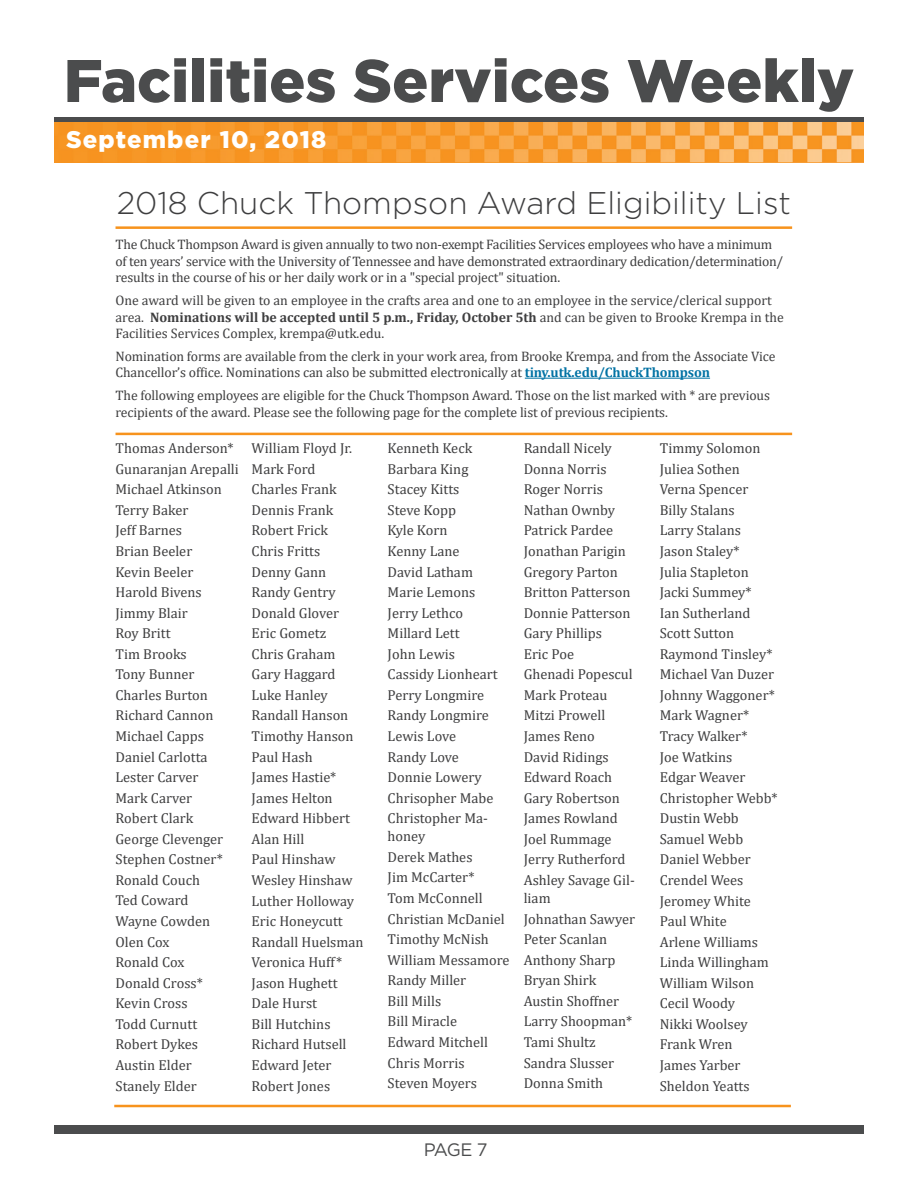
<style>
.page{position:relative;width:918px;height:1188px;background:#fff}
.page>*{position:absolute;margin:0;border:0;box-sizing:border-box;transform-origin:0 0}
.t1{font:900 60px "Gotham";color:#4b4c4d}
.t2{font:300 31.35px "Gotham";color:#3e3e3f}
.t3{font:900 24px "Gotham";letter-spacing:.05em;color:#fff}
.t4{font:18px "Gotham";color:#4b4c4d}
.t5{font:14.4px/20.5px "Cambria";color:#3e3e3f}
.t6{font:13.8px/16.5px "Cambria";letter-spacing:-.01em;color:#3e3e3f}
.s1{font-weight:700}
.s2{font-weight:700;color:#0072a4}
</style>
<div class="page">
<div style="left:54px;top:1125px;width:810px;height:9px;background:#4b4c4d"></div>
<div style="left:54px;top:117px;width:810px;height:6px;background:#4b4c4d"></div>
<img style="left:54px;top:122px;width:810px;height:40px">
<hr style="left:525px;top:378px;width:185px;height:1px;background:#0072a4">
<hr style="left:116px;top:433px;width:676px;height:2px;background:#f7931d">
<hr style="left:116px;top:226px;width:676px;height:3px;background:#f7931d">
<hr style="left:114px;top:1105px;width:677px;height:2px;background:#f7931d">
<h1 class="t1" style="left:64px;top:39px;width:792px">Facilities Services Weekly</h1>
<h3 class="t3" style="left:66px;top:123px;width:262px">September 10, 2018</h3>
<h2 class="t2" style="left:117px;top:183px;width:676px">2018 Chuck Thompson Award Eligibility List</h2>
<p class="t6" style="left:116px;top:236px;width:669px">The Chuck Thompson Award is given annually to two non-exempt Facilities Services employees who have a minimum of ten years’ service with the University of Tennessee and have demonstrated extraordinary dedication/determination/ results in the course of his or her daily work or in a "special project" situation.</p>
<p class="t6" style="left:116px;top:292px;width:670px">One award will be given to an employee in the crafts area and one to an employee in the service/clerical support area. <span class="s1">Nominations will be accepted until 5 p.m., Friday, October 5th</span> and can be given to Brooke Krempa in the<br>Facilities Services Complex, krempa@utk.edu.</p>
<p class="t6" style="left:116px;top:348px;width:662px">Nomination forms are available from the clerk in your work area, from Brooke Krempa, and from the Associate Vice<br>Chancellor’s office. Nominations can also be submitted electronically at <span class="s2">tiny.utk.edu/ChuckThompson</span></p>
<p class="t6" style="left:116px;top:387px;width:656px">The following employees are eligible for the Chuck Thompson Award. Those on the list marked with * are previous recipients of the award. Please see the following page for the complete list of previous recipients.</p>
<p class="t5" style="left:116px;top:438px;width:125px">Thomas Anderson*<br>Gunaranjan Arepalli<br>Michael Atkinson<br>Terry Baker<br>Jeff Barnes<br>Brian Beeler<br>Kevin Beeler<br>Harold Bivens<br>Jimmy Blair<br>Roy Britt<br>Tim Brooks<br>Tony Bunner<br>Charles Burton<br>Richard Cannon<br>Michael Capps<br>Daniel Carlotta<br>Lester Carver<br>Mark Carver<br>Robert Clark<br>George Clevenger<br>Stephen Costner*<br>Ronald Couch<br>Ted Coward<br>Wayne Cowden<br>Olen Cox<br>Ronald Cox<br>Donald Cross*<br>Kevin Cross<br>Todd Curnutt<br>Robert Dykes<br>Austin Elder<br>Stanely Elder</p>
<p class="t5" style="left:252px;top:438px;width:113px">William Floyd Jr.<br>Mark Ford<br>Charles Frank<br>Dennis Frank<br>Robert Frick<br>Chris Fritts<br>Denny Gann<br>Randy Gentry<br>Donald Glover<br>Eric Gometz<br>Chris Graham<br>Gary Haggard<br>Luke Hanley<br>Randall Hanson<br>Timothy Hanson<br>Paul Hash<br>James Hastie*<br>James Helton<br>Edward Hibbert<br>Alan Hill<br>Paul Hinshaw<br>Wesley Hinshaw<br>Luther Holloway<br>Eric Honeycutt<br>Randall Huelsman<br>Veronica Huff*<br>Jason Hughett<br>Dale Hurst<br>Bill Hutchins<br>Richard Hutsell<br>Edward Jeter<br>Robert Jones</p>
<p class="t5" style="left:388px;top:438px;width:111px">Kenneth Keck<br>Barbara King<br>Stacey Kitts<br>Steve Kopp<br>Kyle Korn<br>Kenny Lane<br>David Latham<br>Marie Lemons<br>Jerry Lethco<br>Millard Lett<br>John Lewis<br>Cassidy Lionheart<br>Perry Longmire<br>Randy Longmire<br>Lewis Love<br>Randy Love<br>Donnie Lowery<br>Chrisopher Mabe<br>Christopher Ma-</p>
<p class="t5" style="left:388px;top:826px;width:123px">honey<br>Derek Mathes<br>Jim McCarter*<br>Tom McConnell<br>Christian McDaniel<br>Timothy McNish<br>William Messamore<br>Randy Miller<br>Bill Mills<br>Bill Miracle<br>Edward Mitchell<br>Chris Morris<br>Steven Moyers</p>
<p class="t5" style="left:524px;top:438px;width:113px">Randall Nicely<br>Donna Norris<br>Roger Norris<br>Nathan Ownby<br>Patrick Pardee<br>Jonathan Parigin<br>Gregory Parton<br>Britton Patterson<br>Donnie Patterson<br>Gary Phillips<br>Eric Poe<br>Ghenadi Popescul<br>Mark Proteau<br>Mitzi Prowell<br>James Reno<br>David Ridings<br>Edward Roach<br>Gary Robertson<br>James Rowland<br>Joel Rummage<br>Jerry Rutherford<br>Ashley Savage Gil-</p>
<p class="t5" style="left:524px;top:888px;width:113px">liam<br>Johnathan Sawyer<br>Peter Scanlan<br>Anthony Sharp<br>Bryan Shirk<br>Austin Shoffner<br>Larry Shoopman*<br>Tami Shultz<br>Sandra Slusser<br>Donna Smith</p>
<p class="t4" style="left:424px;top:1138px;width:65px">PAGE 7</p>
<p class="t5" style="left:660px;top:438px;width:119px">Timmy Solomon<br>Juliea Sothen<br>Verna Spencer<br>Billy Stalans<br>Larry Stalans<br>Jason Staley*<br>Julia Stapleton<br>Jacki Summey*<br>Ian Sutherland<br>Scott Sutton<br>Raymond Tinsley*<br>Michael Van Duzer<br>Johnny Waggoner*<br>Mark Wagner*<br>Tracy Walker*<br>Joe Watkins<br>Edgar Weaver<br>Christopher Webb*<br>Dustin Webb<br>Samuel Webb<br>Daniel Webber<br>Crendel Wees<br>Jeromey White<br>Paul White<br>Arlene Williams<br>Linda Willingham<br>William Wilson<br>Cecil Woody<br>Nikki Woolsey<br>Frank Wren<br>James Yarber<br>Sheldon Yeatts</p>
</div>
